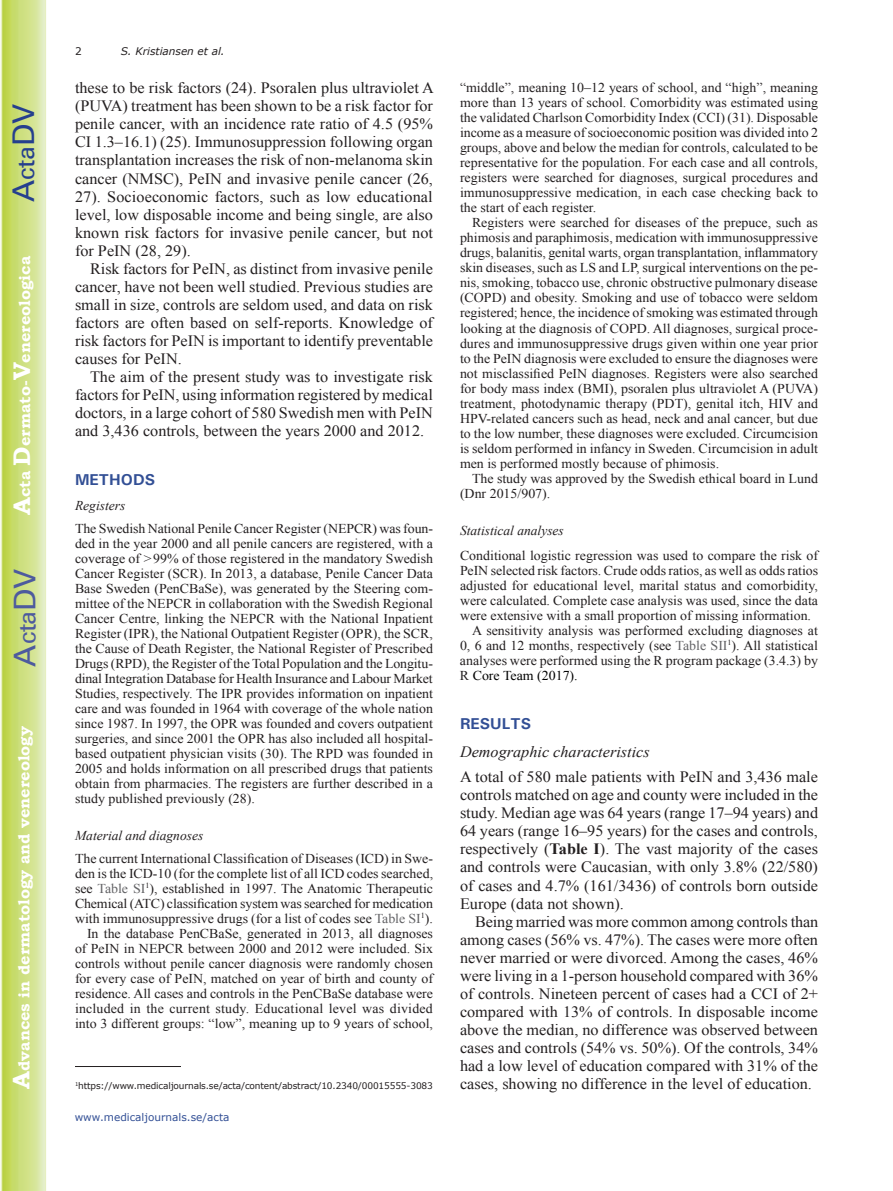
<style>
.page{position:relative;width:893px;height:1191px;background:#fff}
.page>*{position:absolute;margin:0;border:0;box-sizing:border-box;transform-origin:0 0}
.t1{font:30px "Univers";color:#4d5a9e}
.t2{font:30px "Univers";color:#253f8e}
.t3{font:15.75px/18px "Times New Roman";color:#231f20;text-align:justify}
.t4{font:700 15.75px "Bookman Old Style";color:#fff}
.t5{font:italic 15.75px "Times New Roman";color:#231f20}
.t6{font:700 15.75px "Univers";color:#324f95}
.t7{font:13.5px/15px "Times New Roman";color:#231f20;text-align:justify}
.t8{font:italic 13.5px "Times New Roman";color:#231f20}
.t9{font:13.5px "Times New Roman";color:#000}
.t10{font:10.5px "Verdana";color:#324f95}
.t11{font:italic 10.5px "Verdana";color:#231f20}
.t12{font:10.5px "Verdana";color:#231f20}
.t13{font:9px "Verdana";letter-spacing:-.015em;color:#231f20}
.s1{font-size:24px}
.s2{color:#636366}
.s3{color:#231f20}
.s4{font-weight:700}
</style>
<div class="page">
<svg style="left:1px;top:0;width:45px;height:1191px;background:#cfe084"></svg>
<hr style="left:75px;top:1066px;width:106px;height:1px;background:#231f20">
<h1 class="t2" style="left:6px;top:202px;width:100px;rotate:-90deg">A<span class="s1">cta</span>DV</h1>
<p class="t4" style="left:15px;top:515px;width:260px;rotate:-90deg"><span class="s1">A</span>cta <span class="s1">D</span>ermato-<span class="s1">V</span>enereologica</p>
<h1 class="t1" style="left:7px;top:666px;width:100px;rotate:-90deg">A<span class="s1">cta</span>DV</h1>
<p class="t4" style="left:15px;top:1088px;width:364px;rotate:-90deg"><span class="s1">A</span>dvances in dermatology and venereology</p>
<p class="t12" style="left:75px;top:44px;width:8px">2</p>
<p class="t11" style="left:121px;top:44px;width:105px">S. Kristiansen et al.</p>
<p class="t3" style="left:75px;top:79px;width:360px">these to be risk factors (24). Psoralen plus ultraviolet A (PUVA) treatment has been shown to be a risk factor for penile cancer, with an incidence rate ratio of 4.5 (95% CI 1.3–16.1) (25). Immunosuppression following organ transplantation increases the risk of non-melanoma skin cancer (NMSC), PeIN and invasive penile cancer (26, 27). Socioeconomic factors, such as low educational level, low disposable income and being single, are also known risk factors for invasive penile cancer, but not for PeIN (28, 29).</p>
<p class="t3" style="left:75px;top:259px;width:360px;text-indent:15px">Risk factors for PeIN, as distinct from invasive penile cancer, have not been well studied. Previous studies are small in size, controls are seldom used, and data on risk factors are often based on self-reports. Knowledge of risk factors for PeIN is important to identify preventable causes for PeIN.</p>
<p class="t3" style="left:75px;top:367px;width:360px;text-indent:15px">The aim of the present study was to investigate risk factors for PeIN, using information registered by medical doctors, in a large cohort of 580 Swedish men with PeIN and 3,436 controls, between the years 2000 and 2012.</p>
<p class="t6" style="left:75px;top:469px;width:82px">METHODS</p>
<p class="t8" style="left:75px;top:496px;width:52px">Registers</p>
<p class="t7" style="left:75px;top:520px;width:360px">The Swedish National Penile Cancer Register (NEPCR) was foun&shy;ded in the year 2000 and all penile cancers are registered, with a coverage of &gt;99% of those registered in the mandatory Swedish Cancer Register (SCR). In 2013, a database, Penile Cancer Data Base Sweden (PenCBaSe), was generated by the Steering com&shy;mittee of the NEPCR in collaboration with the Swedish Regional Cancer Centre, linking the NEPCR with the National Inpatient Register (IPR), the National Outpatient Register (OPR), the SCR, the Cause of Death Register, the National Register of Prescribed Drugs (RPD), the Register of the Total Population and the Longitu&shy;dinal Integration Database for Health Insurance and Labour Market Studies, respectively. The IPR provides information on inpatient care and was founded in 1964 with coverage of the whole nation since 1987. In 1997, the OPR was founded and covers outpatient surgeries, and since 2001 the OPR has also included all hospital&shy;based outpatient physician visits (30). The RPD was founded in 2005 and holds information on all prescribed drugs that patients obtain from pharmacies. The registers are further described in a study published previously (28).</p>
<p class="t8" style="left:75px;top:826px;width:130px">Material and diagnoses</p>
<p class="t7" style="left:75px;top:850px;width:360px;text-align:right">The current International Classification of Diseases (ICD) in Swe&shy;den is the ICD-10 (for the complete list of all ICD codes searched, see <span class="s2">Table SI</span><sup>1</sup>), established in 1997. The Anatomic Therapeutic Chemical (ATC) classification system was searched for medication with immunosuppressive drugs (for a list of codes see <span class="s2">Table SI</span><sup>1</sup>).<br>In the database PenCBaSe, generated in 2013, all diagnoses of PeIN in NEPCR between 2000 and 2012 were included. Six controls without penile cancer diagnosis were randomly chosen for every case of PeIN, matched on year of birth and county of residence. All cases and controls in the PenCBaSe database were included in the current study. Educational level was divided into 3 different groups: “low”, meaning up to 9 years of school,</p>
<p class="t13" style="left:75px;top:1079px;width:359px"><sup>1</sup>https://www.medicaljournals.se/acta/content/abstract/10.2340/00015555-3083</p>
<p class="t10" style="left:75px;top:1109px;width:156px">www.medicaljournals.se/acta</p>
<p class="t7" style="left:460px;top:80px;width:360px">“middle”, meaning 10–12 years of school, and “high”, meaning more than 13 years of school. Comorbidity was estimated using the validated Charlson Comorbidity Index (CCI) (31). Disposable income as a measure of socioeconomic position was divided into 2 groups, above and below the median for controls, calculated to be representative for the population. For each case and all controls, registers were searched for diagnoses, surgical procedures and immunosuppressive medication, in each case checking back to the start of each register.</p>
<p class="t7" style="left:460px;top:215px;width:360px;text-indent:12px">Registers were searched for diseases of the prepuce, such as phimosis and paraphimosis, medication with immunosuppressive drugs, balanitis, genital warts, organ transplantation, inflammatory skin diseases, such as LS and LP, surgical interventions on the pe&shy;nis, smoking, tobacco use, chronic obstructive pulmonary disease (COPD) and obesity. Smoking and use of tobacco were seldom registered; hence, the incidence of smoking was estimated through looking at the diagnosis of COPD. All diagnoses, surgical proce&shy;dures and immunosuppressive drugs given within one year prior to the PeIN diagnosis were excluded to ensure the diagnoses were not misclassified PeIN diagnoses. Registers were also searched for body mass index (BMI), psoralen plus ultraviolet A (PUVA) treatment, photodynamic therapy (PDT), genital itch, HIV and HPV-related cancers such as head, neck and anal cancer, but due to the low number, these diagnoses were excluded. Circumcision is seldom performed in infancy in Sweden. Circumcision in adult men is performed mostly because of phimosis.</p>
<p class="t7" style="left:460px;top:471px;width:359px;text-indent:12px">The study was approved by the Swedish ethical board in Lund (Dnr 2015/907).</p>
<p class="t8" style="left:460px;top:521px;width:105px">Statistical analyses</p>
<p class="t7" style="left:460px;top:547px;width:359px">Conditional logistic regression was used to compare the risk of</p>
<p class="t7" style="left:460px;top:562px;width:360px">PeIN selected risk factors. Crude odds ratios, as well as odds ratios</p>
<p class="t7" style="left:460px;top:577px;width:359px">adjusted for educational level, marital status and comorbidity,</p>
<p class="t7" style="left:460px;top:592px;width:360px">were calculated. Complete case analysis was used, since the data</p>
<p class="t7" style="left:460px;top:607px;width:353px">were extensive with a small proportion of missing information.</p>
<p class="t7" style="left:472px;top:622px;width:347px">A sensitivity analysis was performed excluding diagnoses at</p>
<p class="t7" style="left:460px;top:637px;width:359px">0, 6 and 12 months, respectively (see <span class="s2">Table SII</span><sup>1</sup>). All statistical</p>
<p class="t7" style="left:460px;top:652px;width:359px">analyses were performed using the R program package (3.4.3) by</p>
<p class="t9" style="left:460px;top:666px;width:119px"><span class="s3">R</span> Core Team (2017).</p>
<p class="t6" style="left:460px;top:713px;width:73px">RESULTS</p>
<p class="t5" style="left:460px;top:740px;width:191px">Demographic characteristics</p>
<p class="t3" style="left:460px;top:767px;width:360px">A total of 580 male patients with PeIN and 3,436 male controls matched on age and county were included in the study. Median age was 64 years (range 17–94 years) and 64 years (range 16–95 years) for the cases and controls, respectively (<span class="s4">Table I</span>). The vast majority of the cases and controls were Caucasian, with only 3.8% (22/580) of cases and 4.7% (161/3436) of controls born outside Europe (data not shown).</p>
<p class="t3" style="left:460px;top:912px;width:360px;text-indent:15px">Being married was more common among controls than among cases (56% vs. 47%). The cases were more often never married or were divorced. Among the cases, 46% were living in a 1-person household compared with 36% of controls. Nineteen percent of cases had a CCI of 2+ compared with 13% of controls. In disposable income above the median, no difference was observed between cases and controls (54% vs. 50%). Of the controls, 34% had a low level of education compared with 31% of the cases, showing no difference in the level of education.</p>
</div>
